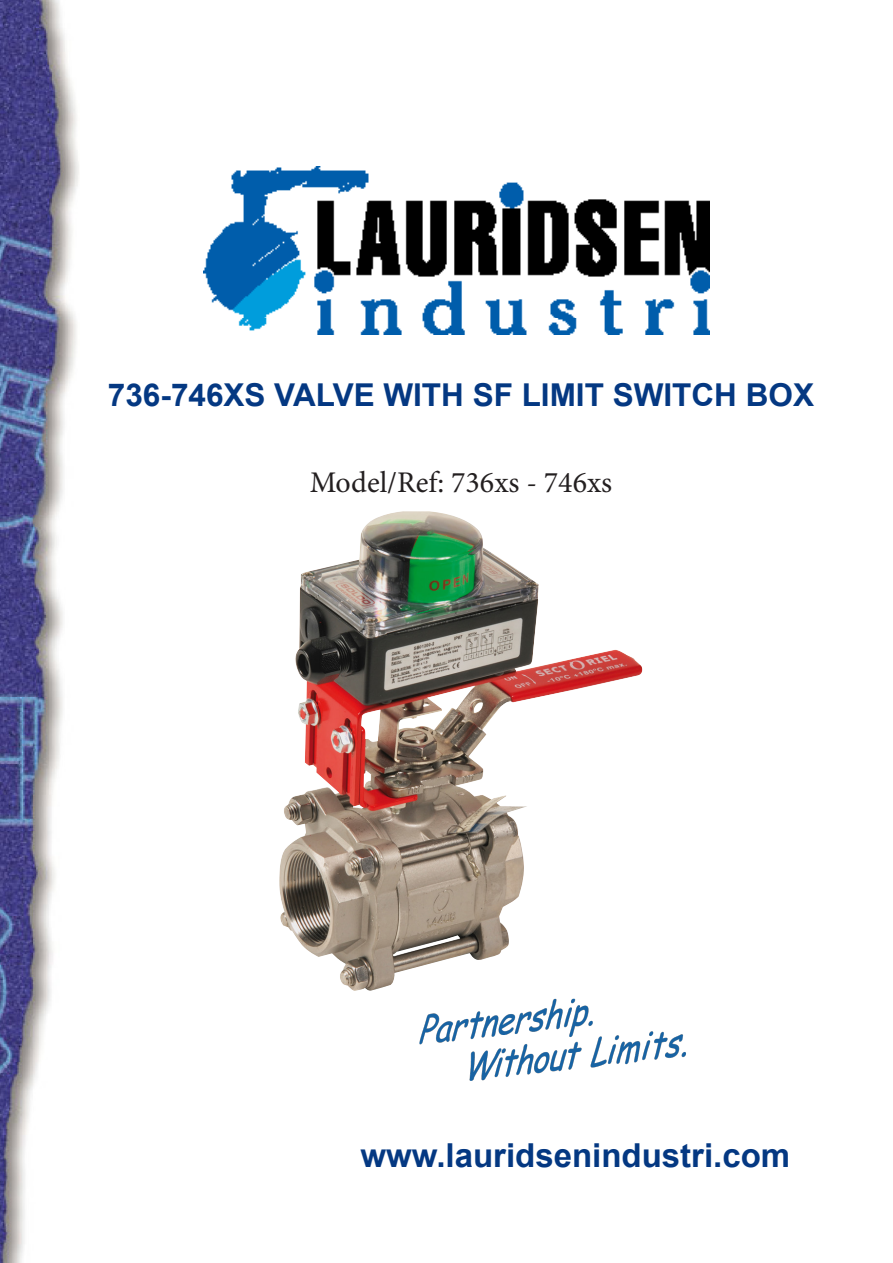
<style>
.page{position:relative;width:893px;height:1263px;background:#fff}
.page>*{position:absolute;margin:0;border:0;box-sizing:border-box;transform-origin:0 0}
.t1{font:700 33px "Arial";color:#043882}
.t2{font:700 31.5px "Arial";color:#043882}
.t3{font:30px "Minion Pro";color:#231f20}
</style>
<div class="page">
<img style="left:203px;top:167px;width:506px;height:168px">
<img style="left:419px;top:998px;width:267px;height:83px">
<img style="left:279px;top:511px;width:363px;height:480px">
<img style="left:0;top:0;width:79px;height:1263px">
<p class="t2" style="left:108px;top:372px;width:707px">736-746XS VALVE WITH SF LIMIT SWITCH BOX</p>
<p class="t3" style="left:310px;top:462px;width:304px">Model/Ref: 736xs - 746xs</p>
<p class="t1" style="left:361px;top:1132px;width:431px">www.lauridsenindustri.com</p>
</div>
